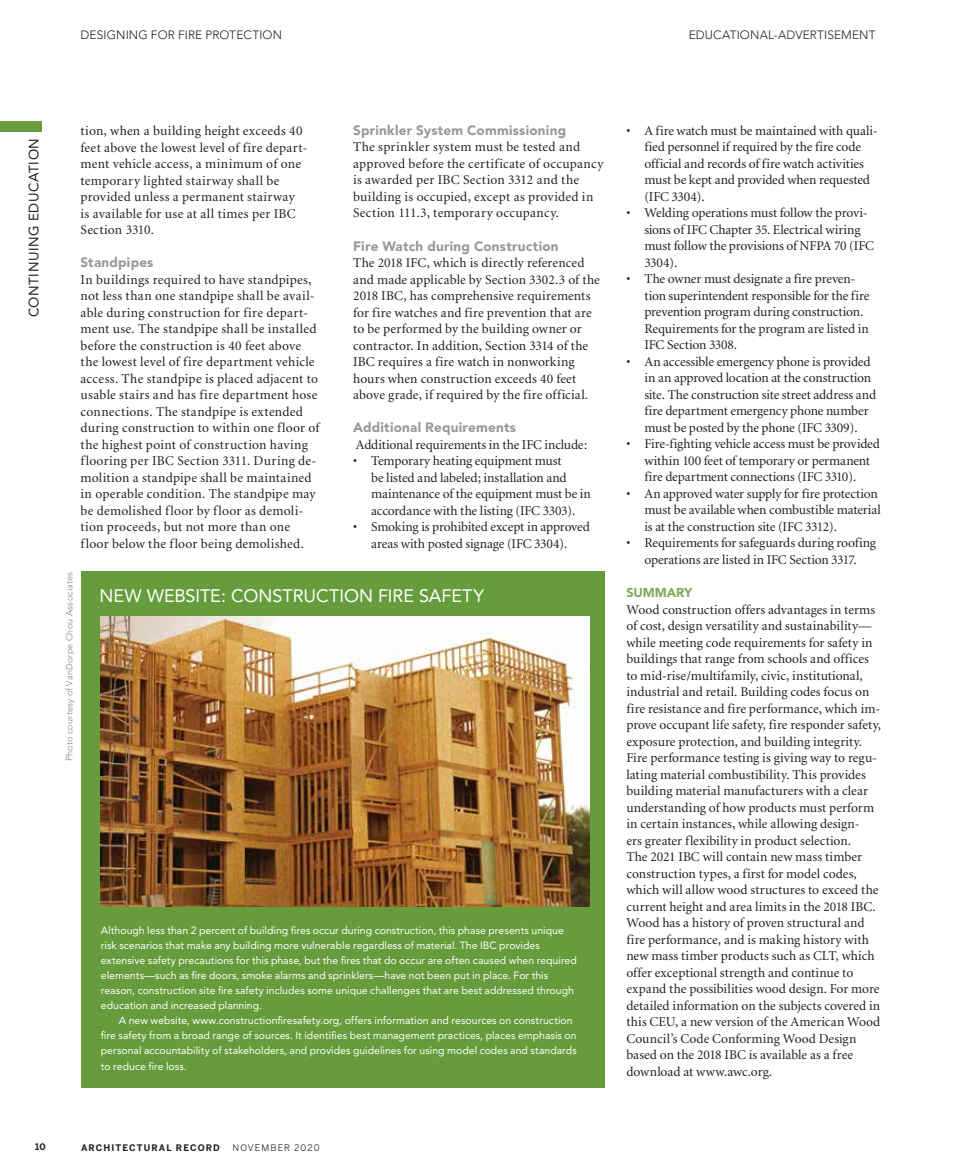
<style>
.page{position:relative;width:972px;height:1175px;background:#fff}
.page>*{position:absolute;margin:0;border:0;box-sizing:border-box;transform-origin:0 0}
.t1{font:18px "Avenir";letter-spacing:-.005em;color:#fff}
.t2{font:13.5px/16.5px "Minion";letter-spacing:.005em;color:#231f20}
.t3{font:13.5px/16.5px "Minion";letter-spacing:-.015em;color:#231f20}
.t4{font:900 13.5px "Avenir";letter-spacing:.015em;color:#97999c}
.t5{font:13.5px "Avenir";letter-spacing:.04em;color:#231f20}
.t6{font:900 12.75px "Avenir";letter-spacing:-.01em;color:#7eac5b}
.t7{font:300 12px "Avenir";letter-spacing:.01em;color:#231f20}
.t8{font:10.5px/15px "Avenir";color:#fff}
.t9{font:300 9px "Avenir";letter-spacing:.025em;color:#808285}
.t10{font:700 9px "Benton Sans";letter-spacing:.12em;color:#231f20}
.t11{font:9px "Benton Sans";letter-spacing:.12em;color:#231f20}
</style>
<div class="page">
<div style="left:0;top:122px;width:42px;height:10px;background:#669c3c"></div>
<div style="left:81px;top:572px;width:523px;height:516px;background:#669c3c"></div>
<img style="left:101px;top:616px;width:489px;height:290px">
<p class="t7" style="left:81px;top:28px;width:203px">DESIGNING FOR FIRE PROTECTION</p>
<p class="t7" style="left:689px;top:28px;width:188px">EDUCATIONAL-ADVERTISEMENT</p>
<p class="t5" style="left:26px;top:317px;width:181px;rotate:-90deg">CONTINUING EDUCATION</p>
<p class="t2" style="left:81px;top:123px;width:228px">tion, when a building height exceeds 40 feet above the lowest level of fire depart&shy;ment vehicle access, a minimum of one temporary lighted stairway shall be provided unless a permanent stairway<br>is available for use at all times per IBC Section 3310.</p>
<p class="t4" style="left:81px;top:254px;width:74px">Standpipes</p>
<p class="t2" style="left:81px;top:271px;width:241px">In buildings required to have standpipes, not less than one standpipe shall be avail&shy;able during construction for fire depart&shy;ment use. The standpipe shall be installed before the construction is 40 feet above the lowest level of fire department vehicle access. The standpipe is placed adjacent to usable stairs and has fire department hose connections. The standpipe is extended during construction to within one floor of the highest point of construction having flooring per IBC Section 3311. During de&shy;molition a standpipe shall be maintained in operable condition. The standpipe may be demolished floor by floor as demoli&shy;tion proceeds, but not more than one floor below the floor being demolished.</p>
<p class="t4" style="left:353px;top:122px;width:215px">Sprinkler System Commissioning</p>
<p class="t2" style="left:353px;top:139px;width:252px">The sprinkler system must be tested and approved before the certificate of occupancy is awarded per IBC Section 3312 and the building is occupied, except as provided in Section 111.3, temporary occupancy.</p>
<p class="t4" style="left:353px;top:238px;width:207px">Fire Watch during Construction</p>
<p class="t2" style="left:353px;top:255px;width:248px">The 2018 IFC, which is directly referenced and made applicable by Section 3302.3 of the 2018 IBC, has comprehensive requirements for fire watches and fire prevention that are to be performed by the building owner or contractor. In addition, Section 3314 of the IBC requires a fire watch in nonworking hours when construction exceeds 40 feet above grade, if required by the fire official.</p>
<p class="t4" style="left:353px;top:419px;width:165px">Additional Requirements</p>
<p class="t3" style="left:356px;top:436px;width:233px">Additional requirements in the IFC include:</p>
<p class="t2" style="left:371px;top:453px;width:221px;text-indent:-18px">• Temporary heating equipment must<br>be listed and labeled; installation and maintenance of the equipment must be in accordance with the listing (IFC 3303).</p>
<p class="t2" style="left:353px;top:519px;width:238px;text-align:center">• Smoking is prohibited except in approved areas with posted signage (IFC 3304).</p>
<p class="t9" style="left:64px;top:761px;width:191px;rotate:-90deg">Photo courtesy of VanDorpe Chou Associates</p>
<h1 class="t1" style="left:99px;top:585px;width:386px">NEW WEBSITE: CONSTRUCTION FIRE SAFETY</h1>
<p class="t8" style="left:101px;top:923px;width:478px">Although less than 2 percent of building fires occur during construction, this phase presents unique risk scenarios that make any building more vulnerable regardless of material. The IBC provides extensive safety precautions for this phase, but the fires that do occur are often caused when required elements—such as fire doors, smoke alarms and sprinklers—have not been put in place. For this reason, construction site fire safety includes some unique challenges that are best addressed through education and increased planning.</p>
<p class="t8" style="left:101px;top:1013px;width:478px;text-indent:18px">A new website, www.constructionfiresafety.org, offers information and resources on construction fire safety from a broad range of sources. It identifies best management practices, places emphasis on personal accountability of stakeholders, and provides guidelines for using model codes and standards to reduce fire loss.</p>
<p class="t2" style="left:644px;top:123px;width:235px;text-indent:-18px">• A fire watch must be maintained with quali&shy;fied personnel if required by the fire code official and records of fire watch activities must be kept and provided when requested (IFC 3304).</p>
<p class="t3" style="left:644px;top:205px;width:231px;text-indent:-18px">• Welding operations must follow the provi&shy;sions of IFC Chapter 35. Electrical wiring must follow the provisions of NFPA 70 (IFC 3304).</p>
<p class="t2" style="left:644px;top:271px;width:226px;text-indent:-18px">• The owner must designate a fire preven&shy;tion superintendent responsible for the fire prevention program during construction.<br>Requirements for the program are listed in IFC Section 3308.</p>
<p class="t3" style="left:644px;top:354px;width:233px;text-indent:-18px">• An accessible emergency phone is provided in an approved location at the construction site. The construction site street address and fire department emergency phone number must be posted by the phone (IFC 3309).</p>
<p class="t2" style="left:644px;top:436px;width:237px;text-indent:-18px">• Fire-fighting vehicle access must be provided within 100 feet of temporary or permanent fire department connections (IFC 3310).</p>
<p class="t3" style="left:644px;top:486px;width:238px;text-indent:-18px">• An approved water supply for fire protection must be available when combustible material is at the construction site (IFC 3312).</p>
<p class="t2" style="left:626px;top:535px;width:251px;text-align:center">• Requirements for safeguards during roofing operations are listed in IFC Section 3317.</p>
<p class="t6" style="left:626px;top:585px;width:67px">SUMMARY</p>
<p class="t2" style="left:626px;top:601px;width:256px">Wood construction offers advantages in terms of cost, design versatility and sustainability— while meeting code requirements for safety in buildings that range from schools and offices to mid-rise/multifamily, civic, institutional, industrial and retail. Building codes focus on fire resistance and fire performance, which im&shy;prove occupant life safety, fire responder safety, exposure protection, and building integrity.<br>Fire performance testing is giving way to regu&shy;lating material combustibility. This provides building material manufacturers with a clear understanding of how products must perform in certain instances, while allowing design-<br>ers greater flexibility in product selection.<br>The 2021 IBC will contain new mass timber construction types, a first for model codes, which will allow wood structures to exceed the current height and area limits in the 2018 IBC.<br>Wood has a history of proven structural and fire performance, and is making history with new mass timber products such as CLT, which offer exceptional strength and continue to expand the possibilities wood design. For more detailed information on the subjects covered in this CEU, a new version of the American Wood Council’s Code Conforming Wood Design based on the 2018 IBC is available as a free download at www.awc.org.</p>
<p class="t10" style="left:35px;top:1141px;width:12px">10</p>
<p class="t10" style="left:81px;top:1141px;width:140px">ARCHITECTURAL RECORD</p>
<p class="t11" style="left:233px;top:1141px;width:89px">NOVEMBER 2020</p>
</div>
